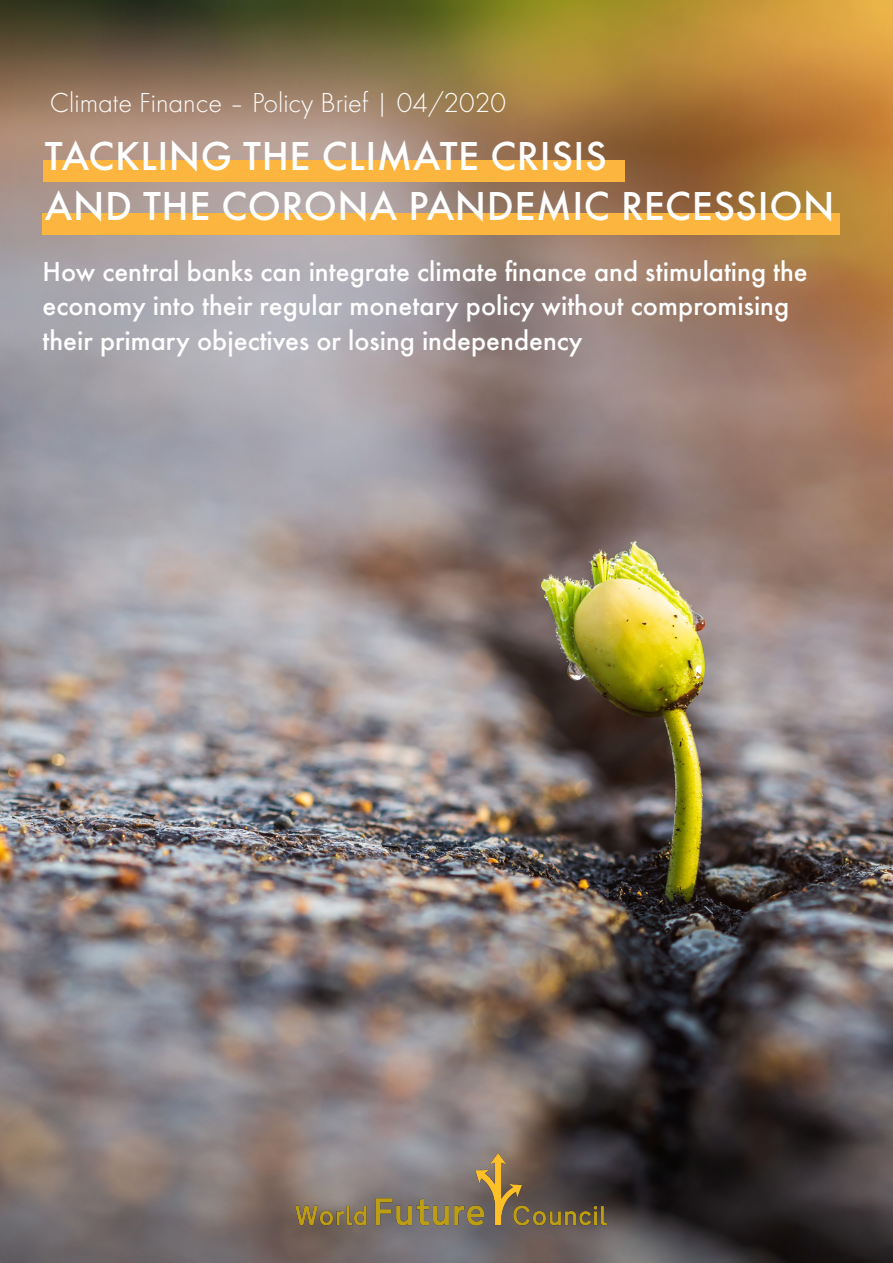
<style>
.page{position:relative;width:893px;height:1263px;background:#fff}
.page>*{position:absolute;margin:0;border:0;box-sizing:border-box;transform-origin:0 0}
.t1{font:500 42px/50.4px "Futura TOT";letter-spacing:.015em;color:#fff}
.t2{font:500 28.5px/34.2px "Futura TOT";color:#fff}
.t3{font:28.5px "Futura TOT Ligh";color:#fff}
</style>
<div class="page">
<img style="left:0;top:0;width:893px;height:1263px">
<img style="left:293px;top:1153px;width:315px;height:75px">
<div style="left:43px;top:160px;width:581px;height:22px;background:#fcb53f"></div>
<div style="left:43px;top:213px;width:797px;height:22px;background:#fcb53f"></div>
<p class="t3" style="left:50px;top:87px;width:457px">Climate Finance – Policy Brief | 04/2020</p>
<h1 class="t1" style="left:45px;top:131px;width:791px">TACKLING THE CLIMATE CRISIS<br>AND THE CORONA PANDEMIC RECESSION</h1>
<p class="t2" style="left:43px;top:255px;width:767px">How central banks can integrate climate finance and stimulating the economy into their regular monetary policy without compromising their primary objectives or losing independency</p>
</div>
